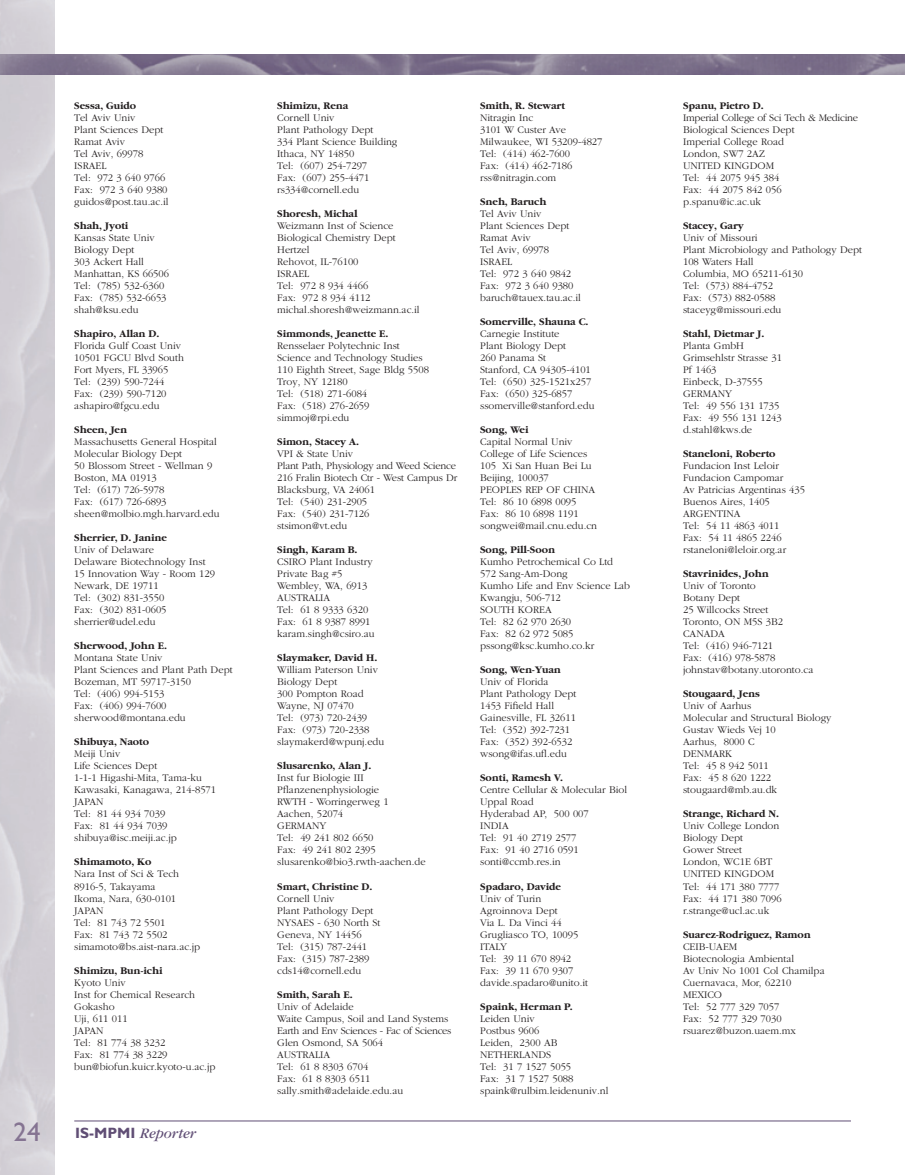
<style>
.page{position:relative;width:905px;height:1175px;background:#fff}
.page>*{position:absolute;margin:0;border:0;box-sizing:border-box;transform-origin:0 0}
.t1{font:27px "Gill Sans";color:#857492}
.t2{font:italic 15px "Garamond";color:#604e75}
.t3{font:300 10.5px/12px "Garamond";color:#231f20}
.t4{font:700 10.5px "Garamond";color:#231f20}
.s1{font-family:"Gill Sans";font-weight:700;font-style:normal}
</style>
<div class="page">
<img style="left:0;top:0;width:54px;height:1174px">
<img style="left:0;top:54px;width:904px;height:20px">
<hr style="left:74px;top:1120px;width:776px;height:1px;background:#604e75">
<svg style="left:904px;top:54px;width:1px;height:20px"></svg>
<p class="t4" style="left:74px;top:100px;width:63px">Sessa, Guido</p>
<p class="t3" style="left:74px;top:112px;width:96px">Tel Aviv Univ<br>Plant Sciences Dept<br>Ramat Aviv<br>Tel Aviv, 69978<br>ISRAEL<br>Tel: 972 3 640 9766<br>Fax: 972 3 640 9380 guidos@post.tau.ac.il</p>
<p class="t4" style="left:74px;top:220px;width:55px">Shah, Jyoti</p>
<p class="t3" style="left:74px;top:232px;width:96px">Kansas State Univ<br>Biology Dept<br>303 Ackert Hall<br>Manhattan, KS 66506<br>Tel: (785) 532-6360<br>Fax: (785) 532-6653 shah@ksu.edu</p>
<p class="t4" style="left:74px;top:328px;width:86px">Shapiro, Allan D.</p>
<p class="t3" style="left:74px;top:340px;width:111px">Florida Gulf Coast Univ<br>10501 FGCU Blvd South<br>Fort Myers, FL 33965<br>Tel: (239) 590-7244<br>Fax: (239) 590-7120 ashapiro@fgcu.edu</p>
<p class="t4" style="left:74px;top:424px;width:54px">Sheen, Jen</p>
<p class="t3" style="left:74px;top:436px;width:147px">Massachusetts General Hospital<br>Molecular Biology Dept<br>50 Blossom Street - Wellman 9<br>Boston, MA 01913<br>Tel: (617) 726-5978<br>Fax: (617) 726-6893 sheen@molbio.mgh.harvard.edu</p>
<p class="t4" style="left:74px;top:532px;width:94px">Sherrier, D. Janine</p>
<p class="t3" style="left:74px;top:544px;width:142px">Univ of Delaware<br>Delaware Biotechnology Inst<br>15 Innovation Way - Room 129<br>Newark, DE 19711<br>Tel: (302) 831-3550<br>Fax: (302) 831-0605 sherrier@udel.edu</p>
<p class="t4" style="left:74px;top:640px;width:94px">Sherwood, John E.</p>
<p class="t3" style="left:74px;top:652px;width:160px">Montana State Univ<br>Plant Sciences and Plant Path Dept<br>Bozeman, MT 59717-3150<br>Tel: (406) 994-5153<br>Fax: (406) 994-7600 sherwood@montana.edu</p>
<p class="t4" style="left:74px;top:736px;width:76px">Shibuya, Naoto</p>
<p class="t3" style="left:74px;top:748px;width:143px">Meiji Univ<br>Life Sciences Dept<br>1-1-1 Higashi-Mita, Tama-ku<br>Kawasaki, Kanagawa, 214-8571<br>JAPAN<br>Tel: 81 44 934 7039<br>Fax: 81 44 934 7039 shibuya@isc.meiji.ac.jp</p>
<p class="t4" style="left:74px;top:856px;width:79px">Shimamoto, Ko</p>
<p class="t3" style="left:74px;top:868px;width:127px">Nara Inst of Sci &amp; Tech<br>8916-5, Takayama<br>Ikoma, Nara, 630-0101<br>JAPAN<br>Tel: 81 743 72 5501<br>Fax: 81 743 72 5502 simamoto@bs.aist-nara.ac.jp</p>
<p class="t4" style="left:74px;top:964px;width:90px">Shimizu, Bun-ichi</p>
<p class="t3" style="left:74px;top:976px;width:143px">Kyoto Univ<br>Inst for Chemical Research<br>Gokasho<br>Uji, 611 011<br>JAPAN<br>Tel: 81 774 38 3232<br>Fax: 81 774 38 3229 bun@biofun.kuicr.kyoto-u.ac.jp</p>
<h1 class="t1" style="left:14px;top:1116px;width:28px">24</h1>
<h2 class="t2" style="left:75px;top:1125px;width:123px"><span class="s1">IS-MPMI</span> Reporter</h2>
<p class="t4" style="left:277px;top:100px;width:72px">Shimizu, Rena</p>
<p class="t3" style="left:277px;top:112px;width:122px">Cornell Univ<br>Plant Pathology Dept<br>334 Plant Science Building<br>Ithaca, NY 14850<br>Tel: (607) 254-7297<br>Fax: (607) 255-4471 rs334@cornell.edu</p>
<p class="t4" style="left:277px;top:208px;width:82px">Shoresh, Michal</p>
<p class="t3" style="left:277px;top:220px;width:144px">Weizmann Inst of Science<br>Biological Chemistry Dept<br>Hertzel<br>Rehovot, IL-76100<br>ISRAEL<br>Tel: 972 8 934 4466<br>Fax: 972 8 934 4112 michal.shoresh@weizmann.ac.il</p>
<p class="t4" style="left:277px;top:328px;width:113px">Simmonds, Jeanette E.</p>
<p class="t3" style="left:277px;top:340px;width:153px">Rensselaer Polytechnic Inst<br>Science and Technology Studies<br>110 Eighth Street, Sage Bldg 5508<br>Troy, NY 12180<br>Tel: (518) 271-6084<br>Fax: (518) 276-2659 simmoj@rpi.edu</p>
<p class="t4" style="left:277px;top:436px;width:83px">Simon, Stacey A.</p>
<p class="t3" style="left:277px;top:448px;width:182px">VPI &amp; State Univ<br>Plant Path, Physiology and Weed Science<br>216 Fralin Biotech Ctr - West Campus Dr<br>Blacksburg, VA 24061<br>Tel: (540) 231-2905<br>Fax: (540) 231-7126<br>stsimon@vt.edu</p>
<p class="t4" style="left:277px;top:544px;width:82px">Singh, Karam B.</p>
<p class="t3" style="left:277px;top:556px;width:99px">CSIRO Plant Industry<br>Private Bag #5<br>Wembley, WA, 6913<br>AUSTRALIA<br>Tel: 61 8 9333 6320<br>Fax: 61 8 9387 8991 karam.singh@csiro.au</p>
<p class="t4" style="left:277px;top:652px;width:102px">Slaymaker, David H.</p>
<p class="t3" style="left:277px;top:664px;width:109px">William Paterson Univ<br>Biology Dept<br>300 Pompton Road<br>Wayne, NJ 07470<br>Tel: (973) 720-2439<br>Fax: (973) 720-2338 slaymakerd@wpunj.edu</p>
<p class="t4" style="left:277px;top:760px;width:96px">Slusarenko, Alan J.</p>
<p class="t3" style="left:277px;top:772px;width:150px">Inst fur Biologie III<br>Pflanzenenphysiologie<br>RWTH - Worringerweg 1<br>Aachen, 52074<br>GERMANY<br>Tel: 49 241 802 6650<br>Fax: 49 241 802 2395 slusarenko@bio3.rwth-aachen.de</p>
<p class="t4" style="left:277px;top:880px;width:97px">Smart, Christine D.</p>
<p class="t3" style="left:277px;top:892px;width:105px">Cornell Univ<br>Plant Pathology Dept<br>NYSAES - 630 North St<br>Geneva, NY 14456<br>Tel: (315) 787-2441<br>Fax: (315) 787-2389 cds14@cornell.edu</p>
<p class="t4" style="left:277px;top:988px;width:77px">Smith, Sarah E.</p>
<p class="t3" style="left:277px;top:1000px;width:176px">Univ of Adelaide<br>Waite Campus, Soil and Land Systems<br>Earth and Env Sciences - Fac of Sciences<br>Glen Osmond, SA 5064<br>AUSTRALIA<br>Tel: 61 8 8303 6704<br>Fax: 61 8 8303 6511 sally.smith@adelaide.edu.au</p>
<p class="t4" style="left:480px;top:100px;width:86px">Smith, R. Stewart</p>
<p class="t3" style="left:480px;top:112px;width:124px">Nitragin Inc<br>3101 W Custer Ave<br>Milwaukee, WI 53209-4827<br>Tel: (414) 462-7600<br>Fax: (414) 462-7186 rss@nitragin.com</p>
<p class="t4" style="left:480px;top:196px;width:68px">Sneh, Baruch</p>
<p class="t3" style="left:480px;top:208px;width:102px">Tel Aviv Univ<br>Plant Sciences Dept<br>Ramat Aviv<br>Tel Aviv, 69978<br>ISRAEL<br>Tel: 972 3 640 9842<br>Fax: 972 3 640 9380 baruch@tauex.tau.ac.il</p>
<p class="t4" style="left:480px;top:316px;width:110px">Somerville, Shauna C.</p>
<p class="t3" style="left:480px;top:328px;width:116px">Carnegie Institute<br>Plant Biology Dept<br>260 Panama St<br>Stanford, CA 94305-4101<br>Tel: (650) 325-1521x257<br>Fax: (650) 325-6857 ssomerville@stanford.edu</p>
<p class="t4" style="left:480px;top:424px;width:50px">Song, Wei</p>
<p class="t3" style="left:480px;top:436px;width:118px">Capital Normal Univ<br>College of Life Sciences<br>105 Xi San Huan Bei Lu<br>Beijing, 100037<br>PEOPLES REP OF CHINA<br>Tel: 86 10 6898 0095<br>Fax: 86 10 6898 1191 songwei@mail.cnu.edu.cn</p>
<p class="t4" style="left:480px;top:544px;width:76px">Song, Pill-Soon</p>
<p class="t3" style="left:480px;top:556px;width:151px">Kumho Petrochemical Co Ltd<br>572 Sang-Am-Dong<br>Kumho Life and Env Science Lab<br>Kwangju, 506-712<br>SOUTH KOREA<br>Tel: 82 62 970 2630<br>Fax: 82 62 972 5085 pssong@ksc.kumho.co.kr</p>
<p class="t4" style="left:480px;top:664px;width:82px">Song, Wen-Yuan</p>
<p class="t3" style="left:480px;top:676px;width:98px">Univ of Florida<br>Plant Pathology Dept<br>1453 Fifield Hall<br>Gainesville, FL 32611<br>Tel: (352) 392-7231<br>Fax: (352) 392-6532 wsong@ifas.ufl.edu</p>
<p class="t4" style="left:480px;top:772px;width:84px">Sonti, Ramesh V.</p>
<p class="t3" style="left:480px;top:784px;width:149px">Centre Cellular &amp; Molecular Biol<br>Uppal Road<br>Hyderabad AP, 500 007<br>INDIA<br>Tel: 91 40 2719 2577<br>Fax: 91 40 2716 0591 sonti@ccmb.res.in</p>
<p class="t4" style="left:480px;top:880px;width:82px">Spadaro, Davide</p>
<p class="t3" style="left:480px;top:892px;width:109px">Univ of Turin<br>Agroinnova Dept<br>Via L. Da Vinci 44<br>Grugliasco TO, 10095<br>ITALY<br>Tel: 39 11 670 8942<br>Fax: 39 11 670 9307 davide.spadaro@unito.it</p>
<p class="t4" style="left:480px;top:1000px;width:94px">Spaink, Herman P.</p>
<p class="t3" style="left:480px;top:1012px;width:130px">Leiden Univ<br>Postbus 9606<br>Leiden, 2300 AB<br>NETHERLANDS<br>Tel: 31 7 1527 5055<br>Fax: 31 7 1527 5088 spaink@rulbim.leidenuniv.nl</p>
<p class="t4" style="left:683px;top:100px;width:82px">Spanu, Pietro D.</p>
<p class="t3" style="left:683px;top:112px;width:176px">Imperial College of Sci Tech &amp; Medicine<br>Biological Sciences Dept<br>Imperial College Road<br>London, SW7 2AZ<br>UNITED KINGDOM<br>Tel: 44 2075 945 384<br>Fax: 44 2075 842 056 p.spanu@ic.ac.uk</p>
<p class="t4" style="left:683px;top:220px;width:62px">Stacey, Gary</p>
<p class="t3" style="left:683px;top:232px;width:180px">Univ of Missouri<br>Plant Microbiology and Pathology Dept<br>108 Waters Hall<br>Columbia, MO 65211-6130<br>Tel: (573) 884-4752<br>Fax: (573) 882-0588 staceyg@missouri.edu</p>
<p class="t4" style="left:683px;top:328px;width:83px">Stahl, Dietmar J.</p>
<p class="t3" style="left:683px;top:340px;width:100px">Planta GmbH<br>Grimsehlstr Strasse 31<br>Pf 1463<br>Einbeck, D-37555<br>GERMANY<br>Tel: 49 556 131 1735<br>Fax: 49 556 131 1243 d.stahl@kws.de</p>
<p class="t4" style="left:683px;top:448px;width:94px">Staneloni, Roberto</p>
<p class="t3" style="left:683px;top:460px;width:123px">Fundacion Inst Leloir<br>Fundacion Campomar<br>Av Patricias Argentinas 435<br>Buenos Aires, 1405<br>ARGENTINA<br>Tel: 54 11 4863 4011<br>Fax: 54 11 4865 2246 rstaneloni@leloir.org.ar</p>
<p class="t4" style="left:683px;top:568px;width:87px">Stavrinides, John</p>
<p class="t3" style="left:683px;top:580px;width:132px">Univ of Toronto<br>Botany Dept<br>25 Willcocks Street<br>Toronto, ON M5S 3B2<br>CANADA<br>Tel: (416) 946-7121<br>Fax: (416) 978-5878 johnstav@botany.utoronto.ca</p>
<p class="t4" style="left:683px;top:688px;width:78px">Stougaard, Jens</p>
<p class="t3" style="left:683px;top:700px;width:150px">Univ of Aarhus<br>Molecular and Structural Biology<br>Gustav Wieds Vej 10<br>Aarhus, 8000 C<br>DENMARK<br>Tel: 45 8 942 5011<br>Fax: 45 8 620 1222 stougaard@mb.au.dk</p>
<p class="t4" style="left:683px;top:808px;width:97px">Strange, Richard N.</p>
<p class="t3" style="left:683px;top:820px;width:100px">Univ College London<br>Biology Dept<br>Gower Street<br>London, WC1E 6BT<br>UNITED KINGDOM<br>Tel: 44 171 380 7777<br>Fax: 44 171 380 7096 r.strange@ucl.ac.uk</p>
<p class="t4" style="left:683px;top:928px;width:129px">Suarez-Rodriguez, Ramon</p>
<p class="t3" style="left:683px;top:940px;width:143px">CEIB-UAEM<br>Biotecnologia Ambiental<br>Av Univ No 1001 Col Chamilpa<br>Cuernavaca, Mor, 62210<br>MEXICO<br>Tel: 52 777 329 7057<br>Fax: 52 777 329 7030 rsuarez@buzon.uaem.mx</p>
</div>
